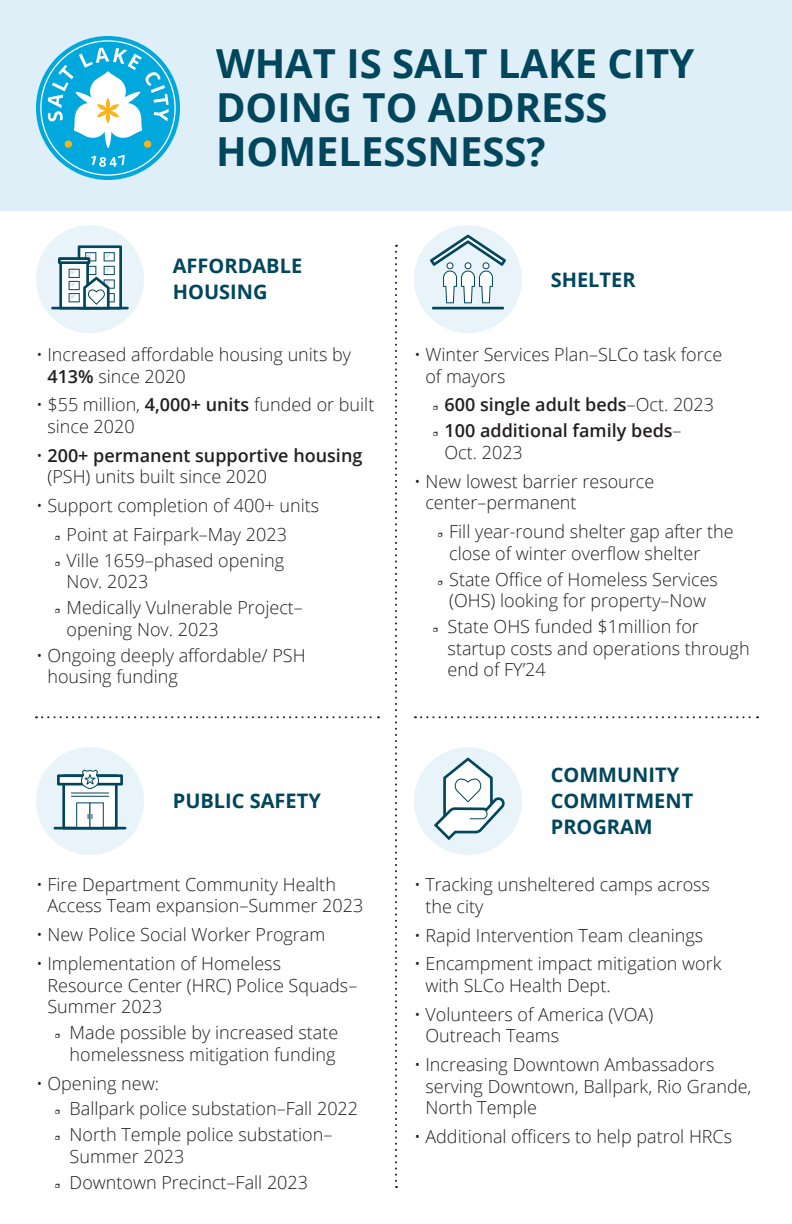
<style>
.page{position:relative;width:792px;height:1224px;background:#fff}
.page>*{position:absolute;margin:0;border:0;box-sizing:border-box;transform-origin:0 0}
.t1{font:700 40px/44px "Open Sans";color:#00465c}
.t2{font:700 20px/26px "Open Sans";color:#00465c}
.t3{font:300 18px/21.6px "Open Sans";color:#231f20}
.t4{font:600 18px/21.6px "Open Sans";color:#231f20}
.s1{font-weight:600}
.s2{font-weight:300}
.s3{font-family:"Minion Pro";font-weight:400;font-size:12px}
</style>
<div class="page">
<div style="left:0;top:0;width:792px;height:210px;background:#deeff8"></div>
<svg style="left:36px;top:36px;width:144px;height:144px"></svg>
<div style="left:65px;top:140px;width:7px;height:8px;background:#fbb416;border-radius:50%"></div>
<div style="left:144px;top:140px;width:7px;height:8px;background:#fbb416;border-radius:50%"></div>
<svg style="left:36px;top:716px;width:343px;height:2px"></svg>
<svg style="left:415px;top:716px;width:343px;height:2px"></svg>
<svg style="left:395px;top:245px;width:2px;height:943px"></svg>
<div style="left:36px;top:747px;width:108px;height:108px;background:#e8f4fa;border-radius:50%"></div>
<svg style="left:57px;top:770px;width:66px;height:57px"></svg>
<hr style="left:54px;top:827px;width:72px;height:2px;background:#00465c">
<div style="left:36px;top:225px;width:108px;height:108px;background:#e8f4fa;border-radius:50%"></div>
<hr style="left:51px;top:307px;width:78px;height:2px;background:#00465c">
<svg style="left:58px;top:245px;width:64px;height:62px;background:#b0c6cd"></svg>
<div style="left:414px;top:225px;width:108px;height:108px;background:#e8f4fa;border-radius:50%"></div>
<hr style="left:432px;top:307px;width:72px;height:2px;background:#00465c">
<svg style="left:430px;top:235px;width:76px;height:68px"></svg>
<div style="left:414px;top:747px;width:108px;height:108px;background:#e8f4fa;border-radius:50%"></div>
<svg style="left:434px;top:758px;width:71px;height:82px"></svg>
<p class="t1" style="left:216px;top:41px;width:480px">WHAT IS SALT LAKE CITY<br>DOING TO ADDRESS<br>HOMELESSNESS?</p>
<p class="t2" style="left:173px;top:252px;width:131px">AFFORDABLE<br>HOUSING</p>
<p class="t3" style="left:47px;top:343px;width:305px;text-indent:-11px">• Increased affordable housing units by<br><span class="s1">413%</span> since 2020</p>
<p class="t3" style="left:47px;top:394px;width:328px;text-indent:-11px">• $55 million, <span class="s1">4,000+ units</span> funded or built since 2020</p>
<p class="t4" style="left:47px;top:444px;width:317px;text-indent:-11px"><span class="s2">•</span> 200+ permanent supportive housing <span class="s2">(PSH) units built since 2020</span></p>
<p class="t3" style="left:36px;top:494px;width:285px">• Support completion of 400+ units</p>
<p class="t3" style="left:55px;top:523px;width:234px"><span class="s3">•</span> Point at Fairpark–May 2023</p>
<p class="t3" style="left:67px;top:549px;width:219px;text-indent:-12px"><span class="s3">•</span> Ville 1659–phased opening<br>Nov. 2023</p>
<p class="t3" style="left:67px;top:597px;width:238px;text-indent:-12px"><span class="s3">•</span> Medically Vulnerable Project– opening Nov. 2023</p>
<p class="t3" style="left:47px;top:644px;width:260px;text-indent:-11px">• Ongoing deeply affordable/ PSH housing funding</p>
<p class="t2" style="left:173px;top:787px;width:150px">PUBLIC SAFETY</p>
<p class="t3" style="left:47px;top:873px;width:317px;text-indent:-11px">• Fire Department Community Health<br>Access Team expansion–Summer 2023</p>
<p class="t3" style="left:36px;top:923px;width:291px">• New Police Social Worker Program</p>
<p class="t3" style="left:47px;top:952px;width:311px;text-indent:-11px">• Implementation of Homeless<br>Resource Center (HRC) Police Squads–<br>Summer 2023</p>
<p class="t3" style="left:55px;top:1021px;width:285px;text-align:right"><span class="s3">•</span> Made possible by increased state homelessness mitigation funding</p>
<p class="t3" style="left:36px;top:1072px;width:124px">• Opening new:</p>
<p class="t3" style="left:55px;top:1098px;width:305px"><span class="s3">•</span> Ballpark police substation–Fall 2022</p>
<p class="t3" style="left:70px;top:1124px;width:264px;text-indent:-15px"><span class="s3">•</span> North Temple police substation–<br>Summer 2023</p>
<p class="t3" style="left:55px;top:1171px;width:255px"><span class="s3">•</span> Downtown Precinct–Fall 2023</p>
<p class="t2" style="left:551px;top:266px;width:86px">SHELTER</p>
<p class="t3" style="left:425px;top:343px;width:298px;text-indent:-11px">• Winter Services Plan–SLCo task force of mayors</p>
<p class="t4" style="left:433px;top:394px;width:283px"><span class="s3">•</span> 600 single adult beds<span class="s2">–Oct. 2023</span></p>
<p class="t4" style="left:445px;top:420px;width:239px;text-indent:-12px"><span class="s3">•</span> 100 additional family beds<span class="s2">–<br>Oct. 2023</span></p>
<p class="t3" style="left:425px;top:470px;width:230px;text-indent:-11px">• New lowest barrier resource center–permanent</p>
<p class="t3" style="left:449px;top:520px;width:286px;text-indent:-12px"><span class="s3">•</span> Fill year-round shelter gap after the close of winter overflow shelter</p>
<p class="t3" style="left:437px;top:568px;width:282px;text-align:center"><span class="s3">•</span> State Office of Homeless Services (OHS) looking for property–Now</p>
<p class="t3" style="left:448px;top:615px;width:304px;text-indent:-15px"><span class="s3">•</span> State OHS funded $1million for startup costs and operations through end of FY’24</p>
<p class="t2" style="left:551px;top:762px;width:144px">COMMUNITY<br>COMMITMENT<br>PROGRAM</p>
<p class="t3" style="left:425px;top:873px;width:286px;text-indent:-11px">• Tracking unsheltered camps across the city</p>
<p class="t3" style="left:414px;top:924px;width:291px">• Rapid Intervention Team cleanings</p>
<p class="t3" style="left:425px;top:953px;width:298px;text-indent:-11px">• Encampment impact mitigation work with SLCo Health Dept.</p>
<p class="t3" style="left:425px;top:1003px;width:229px;text-indent:-11px">• Volunteers of America (VOA)<br>Outreach Teams</p>
<p class="t3" style="left:425px;top:1053px;width:328px;text-indent:-11px">• Increasing Downtown Ambassadors serving Downtown, Ballpark, Rio Grande,<br>North Temple</p>
<p class="t3" style="left:414px;top:1125px;width:320px">• Additional officers to help patrol HRCs</p>
</div>
